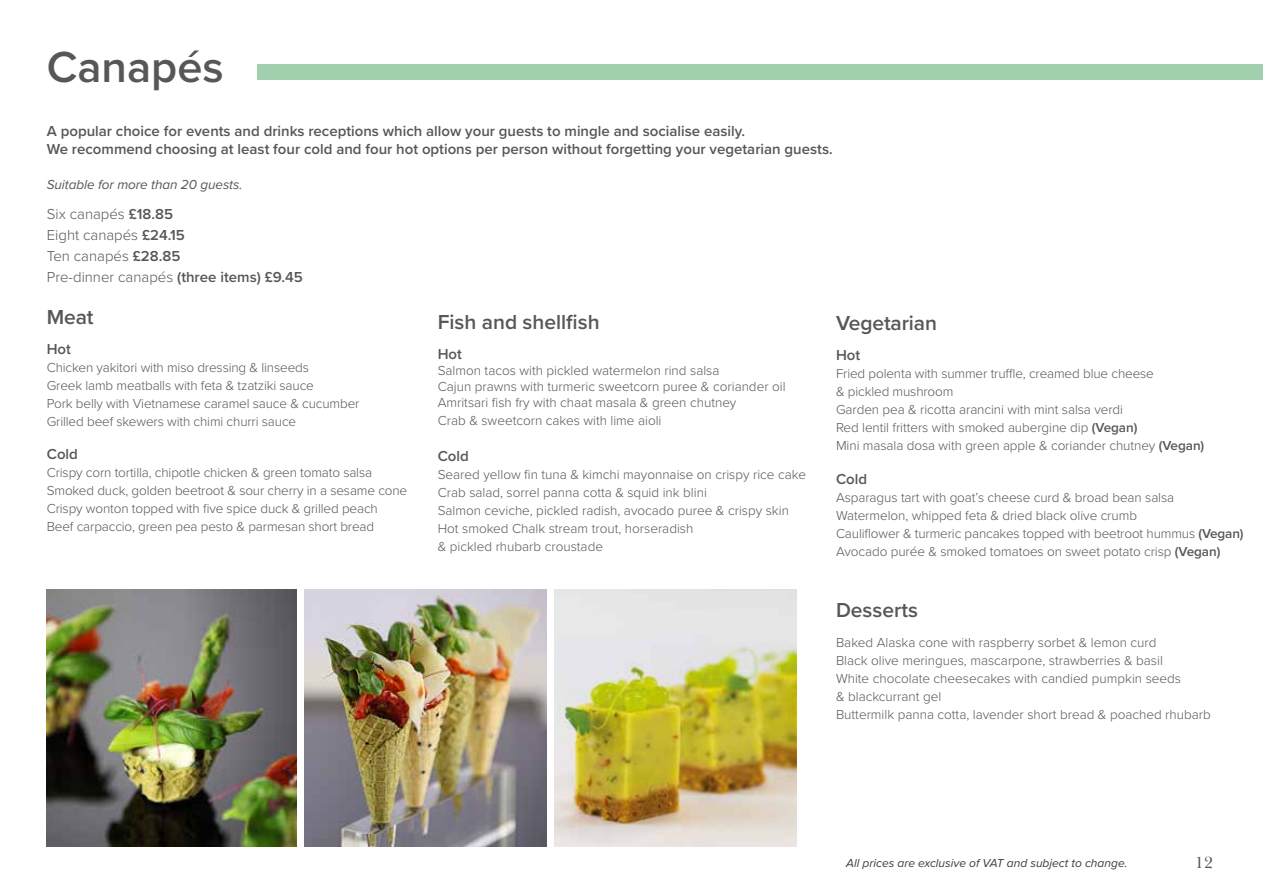
<style>
.page{position:relative;width:1263px;height:893px;background:#fff}
.page>*{position:absolute;margin:0;border:0;box-sizing:border-box;transform-origin:0 0}
.t1{font:600 45px "Proxima Nova";color:#575756}
.t2{font:600 21px "Proxima Nova";color:#575756}
.t3{font:16.5px "New Baskerville IT Cby BT";color:#575756}
.t4{font:600 15px/18px "Proxima Nova";color:#575756}
.t5{font:300 15px/21px "Proxima Nova";color:#575756}
.t6{font:300 13.5px/18px "Proxima Nova";letter-spacing:-.005em;color:#575756}
.t7{font:italic 13.5px "Proxima Nova";letter-spacing:-.005em;color:#575756}
.t8{font:italic 12px "Proxima Nova";color:#3b3c43}
.s1{font-weight:600}
</style>
<div class="page">
<div style="left:258px;top:64px;width:1005px;height:15px;background:#a0d0ad"></div>
<img style="left:305px;top:589px;width:241px;height:257px">
<img style="left:47px;top:589px;width:250px;height:257px">
<img style="left:555px;top:589px;width:241px;height:257px">
<h1 class="t1" style="left:47px;top:34px;width:178px">Canapés</h1>
<p class="t4" style="left:47px;top:122px;width:787px">A popular choice for events and drinks receptions which allow your guests to mingle and socialise easily.<br>We recommend choosing at least four cold and four hot options per person without forgetting your vegetarian guests.</p>
<p class="t7" style="left:47px;top:174px;width:197px">Suitable for more than 20 guests.</p>
<p class="t5" style="left:47px;top:202px;width:258px">Six canapés <span class="s1">£18.85<br></span>Eight canapés <span class="s1">£24.15<br></span>Ten canapés <span class="s1">£28.85<br></span>Pre-dinner canapés <span class="s1">(three items) £9.45</span></p>
<h2 class="t2" style="left:47px;top:301px;width:48px">Meat</h2>
<p class="t4" style="left:47px;top:339px;width:26px">Hot</p>
<p class="t6" style="left:47px;top:357px;width:314px">Chicken yakitori with miso dressing &amp; linseeds<br>Greek lamb meatballs with feta &amp; tzatziki sauce<br>Pork belly with Vietnamese caramel sauce &amp; cucumber Grilled beef skewers with chimi churri sauce</p>
<p class="t4" style="left:47px;top:444px;width:33px">Cold</p>
<p class="t6" style="left:47px;top:462px;width:362px">Crispy corn tortilla, chipotle chicken &amp; green tomato salsa Smoked duck, golden beetroot &amp; sour cherry in a sesame cone Crispy wonton topped with five spice duck &amp; grilled peach Beef carpaccio, green pea pesto &amp; parmesan short bread</p>
<h2 class="t2" style="left:438px;top:306px;width:163px">Fish and shellfish</h2>
<p class="t4" style="left:438px;top:344px;width:26px">Hot</p>
<p class="t6" style="left:438px;top:362px;width:349px;line-height:16.2px">Salmon tacos with pickled watermelon rind salsa<br>Cajun prawns with turmeric sweetcorn puree &amp; coriander oil<br>Amritsari fish fry with chaat masala &amp; green chutney</p>
<p class="t6" style="left:438px;top:411px;width:225px">Crab &amp; sweetcorn cakes with lime aioli</p>
<p class="t4" style="left:438px;top:447px;width:33px">Cold</p>
<p class="t6" style="left:438px;top:465px;width:370px">Seared yellow fin tuna &amp; kimchi mayonnaise on crispy rice cake Crab salad, sorrel panna cotta &amp; squid ink blini<br>Salmon ceviche, pickled radish, avocado puree &amp; crispy skin Hot smoked Chalk stream trout, horseradish<br>&amp; pickled rhubarb croustade</p>
<h2 class="t2" style="left:836px;top:307px;width:102px">Vegetarian</h2>
<p class="t4" style="left:836px;top:345px;width:26px">Hot</p>
<p class="t6" style="left:836px;top:363px;width:370px">Fried polenta with summer truffle, creamed blue cheese<br>&amp; pickled mushroom<br>Garden pea &amp; ricotta arancini with mint salsa verdi<br>Red lentil fritters with smoked aubergine dip <span class="s1">(Vegan)<br></span>Mini masala dosa with green apple &amp; coriander chutney <span class="s1">(Vegan)</span></p>
<p class="t4" style="left:836px;top:470px;width:33px">Cold</p>
<p class="t6" style="left:836px;top:488px;width:409px">Asparagus tart with goat’s cheese curd &amp; broad bean salsa Watermelon, whipped feta &amp; dried black olive crumb<br>Cauliflower &amp; turmeric pancakes topped with beetroot hummus <span class="s1">(Vegan)<br></span>Avocado purée &amp; smoked tomatoes on sweet potato crisp <span class="s1">(Vegan)</span></p>
<h2 class="t2" style="left:836px;top:595px;width:84px">Desserts</h2>
<p class="t6" style="left:836px;top:633px;width:376px">Baked Alaska cone with raspberry sorbet &amp; lemon curd<br>Black olive meringues, mascarpone, strawberries &amp; basil<br>White chocolate cheesecakes with candied pumpkin seeds<br>&amp; blackcurrant gel<br>Buttermilk panna cotta, lavender short bread &amp; poached rhubarb</p>
<p class="t8" style="left:846px;top:854px;width:283px">All prices are exclusive of VAT and subject to change.</p>
<p class="t3" style="left:1195px;top:852px;width:20px">12</p>
</div>
